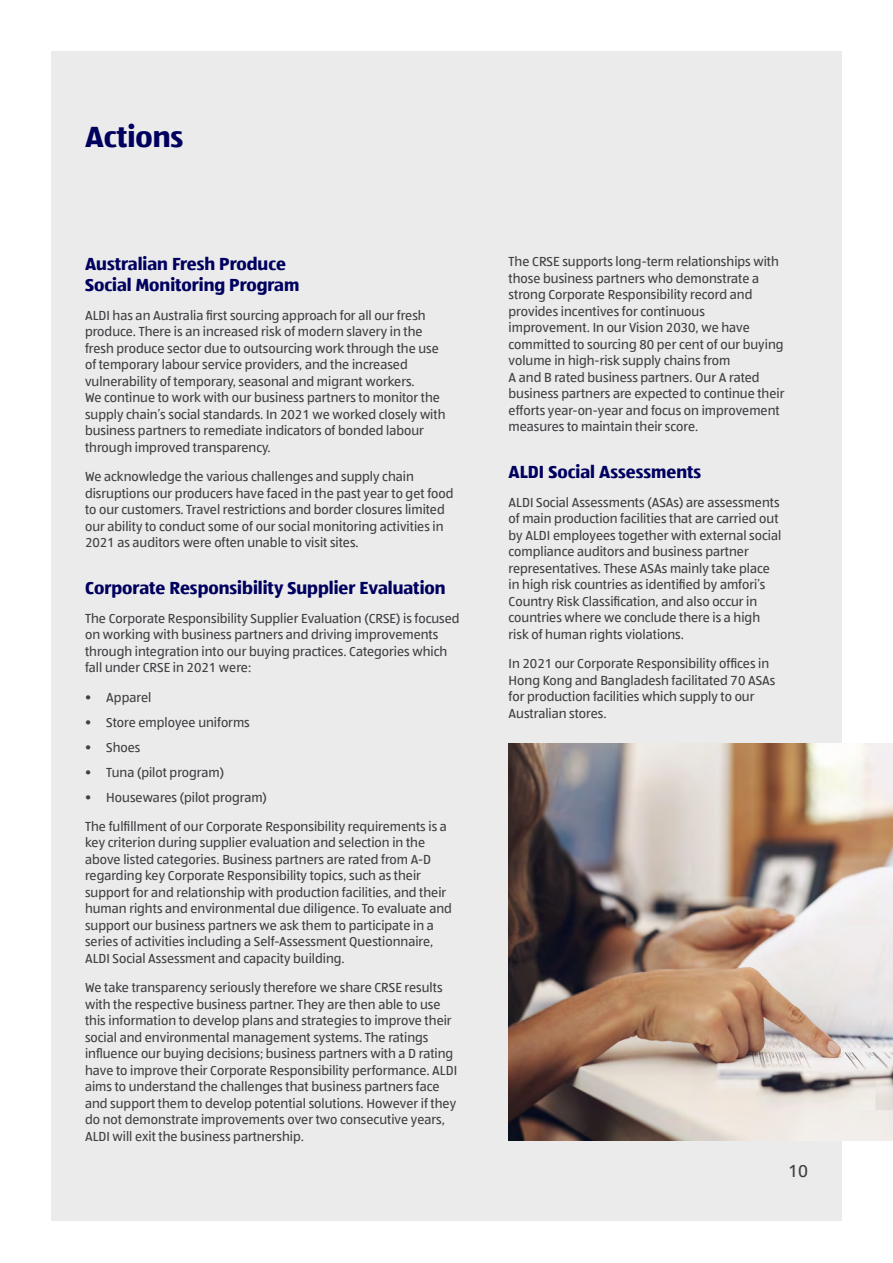
<style>
.page{position:relative;width:893px;height:1263px;background:#fff}
.page>*{position:absolute;margin:0;border:0;box-sizing:border-box;transform-origin:0 0}
.Heading_1{font:700 30px "ALDISUED Office";color:#00005f}
.Sub-title_Blue{font:700 18px/21px "ALDISUED Office";color:#00005f}
.t1{font:18px "ALDISUED Office";color:#414042}
.Body{font:13.5px/16.5px "ALDISUED Office";color:#414042}
</style>
<div class="page">
<div style="left:51px;top:51px;width:791px;height:1169px;background:#ebebec"></div>
<img style="left:509px;top:743px;width:384px;height:398px">
<p class="Heading_1" style="left:85px;top:116px;width:100px">Actions</p>
<p class="Sub-title_Blue" style="left:85px;top:252px;width:216px">Australian Fresh Produce<br>Social Monitoring Program</p>
<p class="Body" style="left:85px;top:307px;width:362px">ALDI has an Australia first sourcing approach for all our fresh produce. There is an increased risk of modern slavery in the fresh produce sector due to outsourcing work through the use of temporary labour service providers, and the increased vulnerability of temporary, seasonal and migrant workers.<br>We continue to work with our business partners to monitor the supply chain’s social standards. In 2021 we worked closely with business partners to remediate indicators of bonded labour through improved transparency.</p>
<p class="Body" style="left:85px;top:468px;width:370px">We acknowledge the various challenges and supply chain disruptions our producers have faced in the past year to get food to our customers. Travel restrictions and border closures limited our ability to conduct some of our social monitoring activities in 2021 as auditors were often unable to visit sites.</p>
<p class="Sub-title_Blue" style="left:85px;top:576px;width:362px">Corporate Responsibility Supplier Evaluation</p>
<p class="Body" style="left:85px;top:610px;width:376px">The Corporate Responsibility Supplier Evaluation (CRSE) is focused on working with business partners and driving improvements through integration into our buying practices. Categories which fall under CRSE in 2021 were:</p>
<p class="Body" style="left:85px;top:688px;width:68px">• Apparel</p>
<p class="Body" style="left:85px;top:713px;width:166px">• Store employee uniforms</p>
<p class="Body" style="left:85px;top:738px;width:57px">• Shoes</p>
<p class="Body" style="left:85px;top:763px;width:141px">• Tuna (pilot program)</p>
<p class="Body" style="left:85px;top:788px;width:183px">• Housewares (pilot program)</p>
<p class="Body" style="left:85px;top:818px;width:368px">The fulfillment of our Corporate Responsibility requirements is a key criterion during supplier evaluation and selection in the above listed categories. Business partners are rated from A-D regarding key Corporate Responsibility topics, such as their support for and relationship with production facilities, and their human rights and environmental due diligence. To evaluate and support our business partners we ask them to participate in a series of activities including a Self-Assessment Questionnaire, ALDI Social Assessment and capacity building.</p>
<p class="Body" style="left:85px;top:979px;width:374px">We take transparency seriously therefore we share CRSE results with the respective business partner. They are then able to use this information to develop plans and strategies to improve their social and environmental management systems. The ratings influence our buying decisions; business partners with a D rating have to improve their Corporate Responsibility performance. ALDI aims to understand the challenges that business partners face and support them to develop potential solutions. However if they do not demonstrate improvements over two consecutive years, ALDI will exit the business partnership.</p>
<p class="Body" style="left:509px;top:253px;width:277px">The CRSE supports long-term relationships with those business partners who demonstrate a strong Corporate Responsibility record and provides incentives for continuous improvement. In our Vision 2030, we have committed to sourcing 80 per cent of our buying volume in high-risk supply chains from<br>A and B rated business partners. Our A rated business partners are expected to continue their efforts year-on-year and focus on improvement measures to maintain their score.</p>
<p class="Sub-title_Blue" style="left:509px;top:460px;width:194px">ALDI Social Assessments</p>
<p class="Body" style="left:509px;top:494px;width:274px">ALDI Social Assessments (ASAs) are assessments of main production facilities that are carried out by ALDI employees together with external social compliance auditors and business partner representatives. These ASAs mainly take place in high risk countries as identified by amfori’s Country Risk Classification, and also occur in countries where we conclude there is a high risk of human rights violations.</p>
<p class="Body" style="left:509px;top:655px;width:268px">In 2021 our Corporate Responsibility offices in Hong Kong and Bangladesh facilitated 70 ASAs for production facilities which supply to our Australian stores.</p>
<h2 class="t1" style="left:788px;top:1159px;width:21px">10</h2>
</div>
